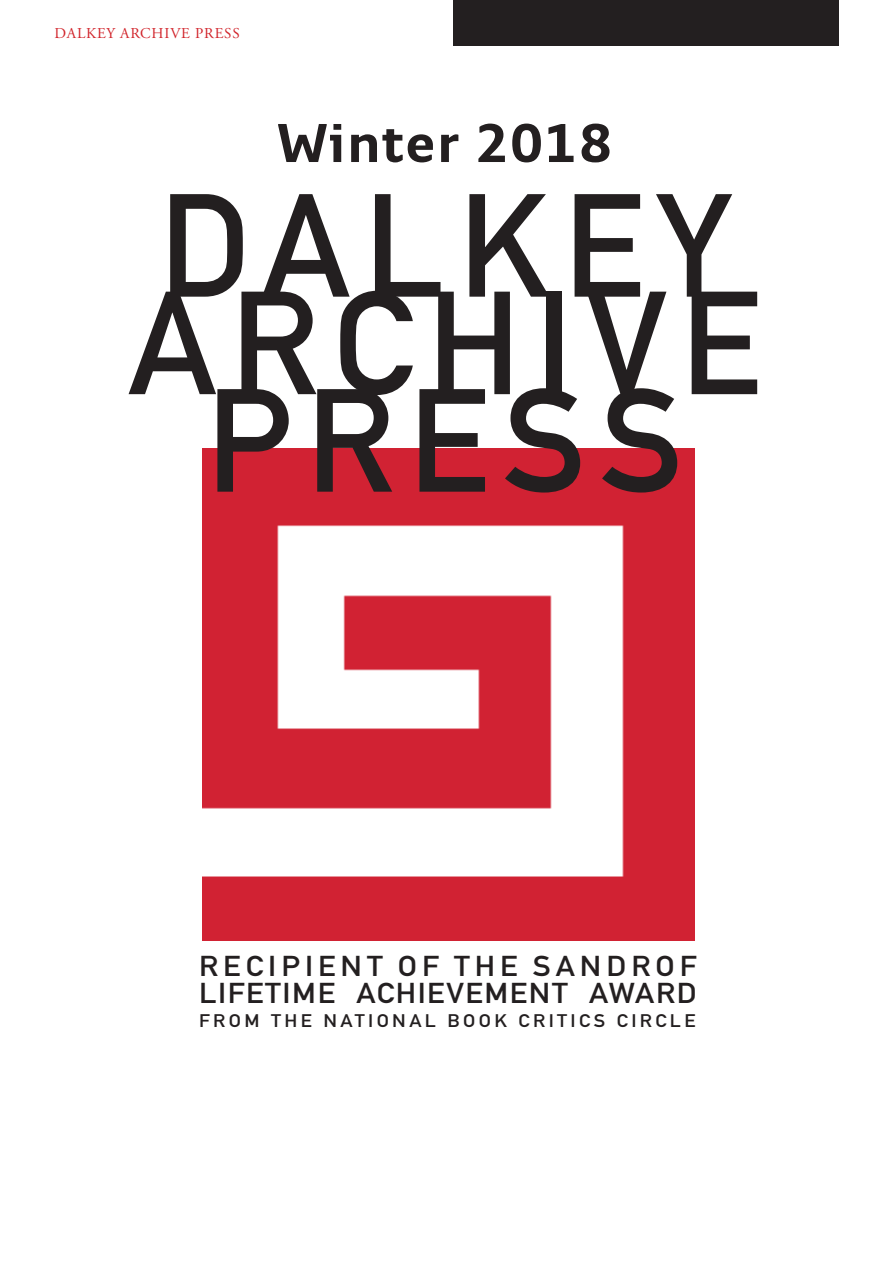
<style>
.page{position:relative;width:893px;height:1263px;background:#fff}
.page>*{position:absolute;margin:0;border:0;box-sizing:border-box;transform-origin:0 0}
.t1{font:144px "DIN Mittelschrift";letter-spacing:.1em;color:#231f20}
.jacketCopy{font:700 54px "Monitor Pro";letter-spacing:.03em;color:#231f20}
.t2{font:28.35px/27px "DIN Mittelschrift";letter-spacing:.05em;color:#231f20;scale:1.11 1}
.t3{font:18px "DIN Mittelschrift";letter-spacing:.17em;color:#231f20;scale:1.11 1}
.t4{font:15px "Adobe Garamond Pro";letter-spacing:.055em;color:#d1232a}
</style>
<div class="page">
<img style="left:202px;top:448px;width:492px;height:492px">
<div style="left:453px;top:0;width:386px;height:45px;background:#231f20"></div>
<p class="t4" style="left:54px;top:24px;width:187px">DALKEY ARCHIVE PRESS</p>
<p class="jacketCopy" style="left:277px;top:106px;width:336px">Winter 2018</p>
<p class="t1" style="left:159px;top:162px;width:572px">DALKEY</p>
<p class="t1" style="left:128px;top:259px;width:634px">ARCHIVE</p>
<p class="t1" style="left:207px;top:357px;width:478px">PRESS</p>
<p class="t2" style="left:199px;top:952px;width:450px">RECIPIENT OF THE SANDROF<br>LIFETIME ACHIEVEMENT AWARD</p>
<p class="t3" style="left:199px;top:1010px;width:449px">FROM THE NATIONAL BOOK CRITICS CIRCLE</p>
</div>
